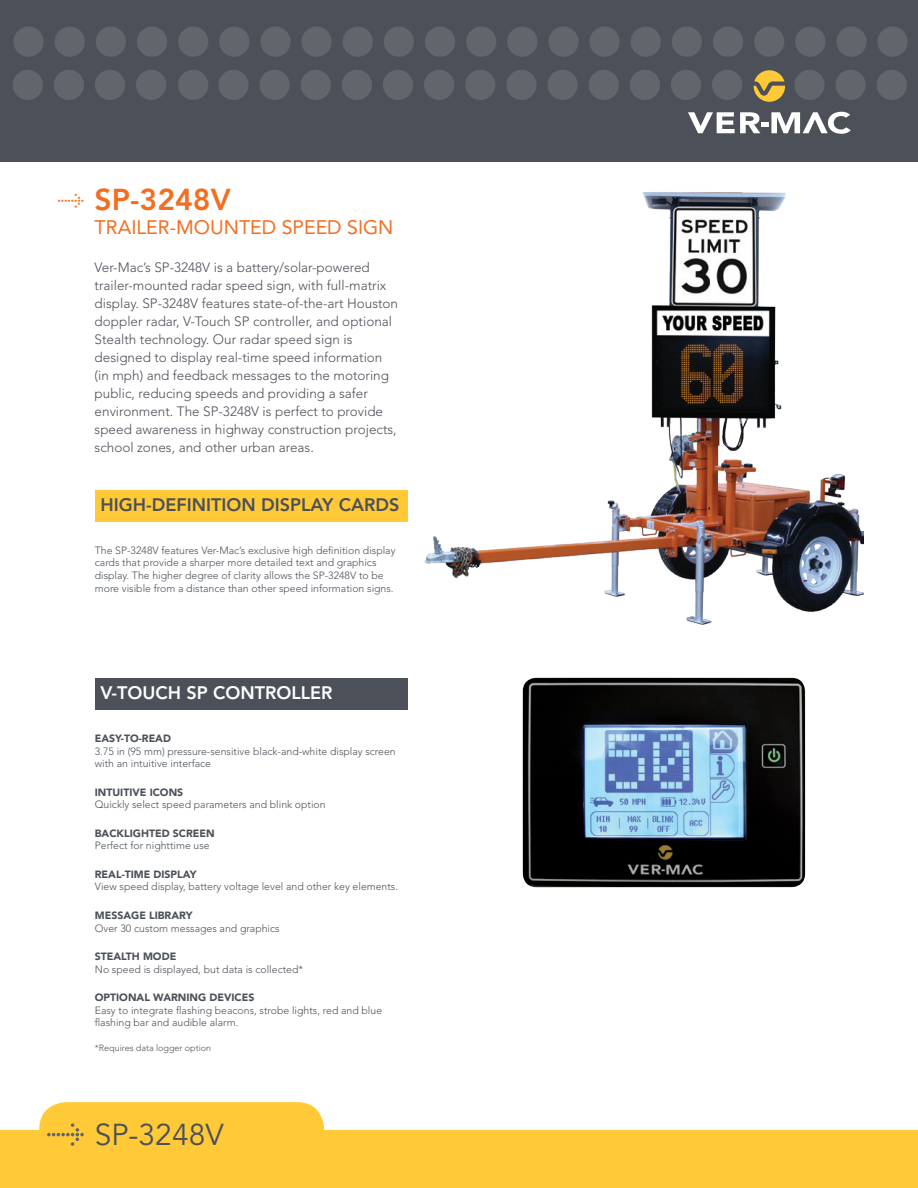
<style>
.page{position:relative;width:918px;height:1188px;background:#fff}
.page>*{position:absolute;margin:0;border:0;box-sizing:border-box;transform-origin:0 0}
.t1{font:30px "Avenir LT Std";color:#4c5159}
.t2{font:800 30px "Avenir LT Std";color:#f36e21}
.t3{font:19.5px "Avenir LT Std";color:#f36e21}
.t4{font:800 18px "Avenir LT Std";color:#4c5159}
.t5{font:800 18px "Avenir LT Std";color:#fff}
.t6{font:300 13.5px/18px "Avenir LT Std";color:#4c5159}
.t7{font:300 10.5px/12.6px "Avenir LT Std";color:#4c5159}
.t8{font:900 10.5px "Avenir LT Std";color:#4c5159}
.t9{font:300 9px "Avenir LT Std";color:#4c5159}
</style>
<div class="page">
<img style="left:424px;top:192px;width:440px;height:433px">
<img style="left:523px;top:678px;width:282px;height:209px">
<div style="left:0;top:0;width:918px;height:161px;background:#4c5159"></div>
<div style="left:14px;top:27px;width:30px;height:30px;background:#61656c;border-radius:50%"></div>
<div style="left:13px;top:70px;width:30px;height:30px;background:#61656c;border-radius:50%"></div>
<div style="left:384px;top:27px;width:30px;height:30px;background:#61656c;border-radius:50%"></div>
<div style="left:383px;top:70px;width:30px;height:30px;background:#61656c;border-radius:50%"></div>
<div style="left:178px;top:27px;width:30px;height:30px;background:#61656c;border-radius:50%"></div>
<div style="left:548px;top:27px;width:31px;height:30px;background:#61656c;border-radius:50%"></div>
<div style="left:547px;top:70px;width:31px;height:30px;background:#61656c;border-radius:50%"></div>
<div style="left:96px;top:27px;width:30px;height:30px;background:#61656c;border-radius:50%"></div>
<div style="left:95px;top:70px;width:30px;height:30px;background:#61656c;border-radius:50%"></div>
<div style="left:466px;top:27px;width:30px;height:30px;background:#61656c;border-radius:50%"></div>
<div style="left:465px;top:70px;width:30px;height:30px;background:#61656c;border-radius:50%"></div>
<div style="left:260px;top:27px;width:31px;height:30px;background:#61656c;border-radius:50%"></div>
<div style="left:259px;top:70px;width:31px;height:30px;background:#61656c;border-radius:50%"></div>
<div style="left:631px;top:27px;width:30px;height:30px;background:#61656c;border-radius:50%"></div>
<div style="left:630px;top:70px;width:30px;height:30px;background:#61656c;border-radius:50%"></div>
<div style="left:795px;top:27px;width:30px;height:30px;background:#61656c;border-radius:50%"></div>
<div style="left:794px;top:70px;width:31px;height:30px;background:#61656c;border-radius:50%"></div>
<div style="left:178px;top:70px;width:30px;height:30px;background:#61656c;border-radius:50%"></div>
<div style="left:55px;top:27px;width:30px;height:30px;background:#61656c;border-radius:50%"></div>
<div style="left:54px;top:70px;width:30px;height:30px;background:#61656c;border-radius:50%"></div>
<div style="left:425px;top:27px;width:30px;height:30px;background:#61656c;border-radius:50%"></div>
<div style="left:424px;top:70px;width:30px;height:30px;background:#61656c;border-radius:50%"></div>
<div style="left:137px;top:27px;width:30px;height:30px;background:#61656c;border-radius:50%"></div>
<div style="left:136px;top:70px;width:30px;height:30px;background:#61656c;border-radius:50%"></div>
<div style="left:507px;top:27px;width:30px;height:30px;background:#61656c;border-radius:50%"></div>
<div style="left:506px;top:70px;width:31px;height:30px;background:#61656c;border-radius:50%"></div>
<div style="left:343px;top:27px;width:30px;height:30px;background:#61656c;border-radius:50%"></div>
<div style="left:342px;top:70px;width:30px;height:30px;background:#61656c;border-radius:50%"></div>
<div style="left:713px;top:27px;width:30px;height:30px;background:#61656c;border-radius:50%"></div>
<div style="left:712px;top:70px;width:30px;height:30px;background:#61656c;border-radius:50%"></div>
<div style="left:878px;top:27px;width:30px;height:30px;background:#61656c;border-radius:50%"></div>
<div style="left:877px;top:70px;width:30px;height:30px;background:#61656c;border-radius:50%"></div>
<div style="left:219px;top:27px;width:30px;height:30px;background:#61656c;border-radius:50%"></div>
<div style="left:218px;top:70px;width:31px;height:30px;background:#61656c;border-radius:50%"></div>
<div style="left:589px;top:27px;width:31px;height:30px;background:#61656c;border-radius:50%"></div>
<div style="left:589px;top:70px;width:30px;height:30px;background:#61656c;border-radius:50%"></div>
<div style="left:754px;top:27px;width:30px;height:30px;background:#61656c;border-radius:50%"></div>
<div style="left:302px;top:27px;width:30px;height:30px;background:#61656c;border-radius:50%"></div>
<div style="left:301px;top:70px;width:30px;height:30px;background:#61656c;border-radius:50%"></div>
<div style="left:672px;top:27px;width:30px;height:30px;background:#61656c;border-radius:50%"></div>
<div style="left:671px;top:70px;width:30px;height:30px;background:#61656c;border-radius:50%"></div>
<div style="left:836px;top:27px;width:31px;height:30px;background:#61656c;border-radius:50%"></div>
<div style="left:835px;top:70px;width:31px;height:30px;background:#61656c;border-radius:50%"></div>
<svg style="left:688px;top:112px;width:163px;height:22px"></svg>
<svg style="left:754px;top:70px;width:31px;height:32px"></svg>
<div style="left:0;top:1130px;width:918px;height:58px;background:#ffc938"></div>
<div style="left:39px;top:1102px;width:285px;height:72px;background:#ffc938;border-radius:27px"></div>
<svg style="left:47px;top:1123px;width:37px;height:23px"></svg>
<div style="left:96px;top:490px;width:312px;height:32px;background:#ffc938"></div>
<div style="left:96px;top:678px;width:312px;height:32px;background:#4c5159"></div>
<svg style="left:58px;top:194px;width:26px;height:14px"></svg>
<h1 class="t2" style="left:95px;top:182px;width:138px">SP-3248V</h1>
<h2 class="t3" style="left:95px;top:216px;width:300px">TRAILER-MOUNTED SPEED SIGN</h2>
<p class="t6" style="left:95px;top:258px;width:305px">Ver-Mac’s SP-3248V is a battery/solar-powered trailer-mounted radar speed sign, with full-matrix display. SP-3248V features state-of-the-art Houston doppler radar, V-Touch SP controller, and optional Stealth technology. Our radar speed sign is designed to display real-time speed information (in mph) and feedback messages to the motoring public, reducing speeds and providing a safer environment. The SP-3248V is perfect to provide speed awareness in highway construction projects, school zones, and other urban areas.</p>
<h3 class="t4" style="left:100px;top:494px;width:300px">HIGH-DEFINITION DISPLAY CARDS</h3>
<p class="t7" style="left:95px;top:544px;width:302px">The SP-3248V features Ver-Mac’s exclusive high definition display cards that provide a sharper more detailed text and graphics display. The higher degree of clarity allows the SP-3248V to be more visible from a distance than other speed information signs.</p>
<h3 class="t5" style="left:100px;top:683px;width:234px">V-TOUCH SP CONTROLLER</h3>
<p class="t8" style="left:95px;top:732px;width:78px">EASY-TO-READ</p>
<p class="t7" style="left:95px;top:745px;width:302px">3.75 in (95 mm) pressure-sensitive black-and-white display screen with an intuitive interface</p>
<p class="t8" style="left:95px;top:786px;width:90px">INTUITIVE ICONS</p>
<p class="t7" style="left:95px;top:798px;width:232px">Quickly select speed parameters and blink option</p>
<p class="t8" style="left:95px;top:827px;width:121px">BACKLIGHTED SCREEN</p>
<p class="t7" style="left:95px;top:839px;width:116px">Perfect for nighttime use</p>
<p class="t8" style="left:95px;top:868px;width:103px">REAL-TIME DISPLAY</p>
<p class="t7" style="left:95px;top:881px;width:305px">View speed display, battery voltage level and other key elements.</p>
<p class="t8" style="left:95px;top:909px;width:99px">MESSAGE LIBRARY</p>
<p class="t7" style="left:95px;top:922px;width:186px">Over 30 custom messages and graphics</p>
<p class="t8" style="left:95px;top:950px;width:83px">STEALTH MODE</p>
<p class="t7" style="left:95px;top:963px;width:210px">No speed is displayed, but data is collected*</p>
<p class="t8" style="left:95px;top:991px;width:161px">OPTIONAL WARNING DEVICES</p>
<p class="t7" style="left:95px;top:1004px;width:289px">Easy to integrate flashing beacons, strobe lights, red and blue flashing bar and audible alarm.</p>
<p class="t9" style="left:95px;top:1042px;width:118px">*Requires data logger option</p>
<h1 class="t1" style="left:95px;top:1118px;width:130px">SP-3248V</h1>
</div>
